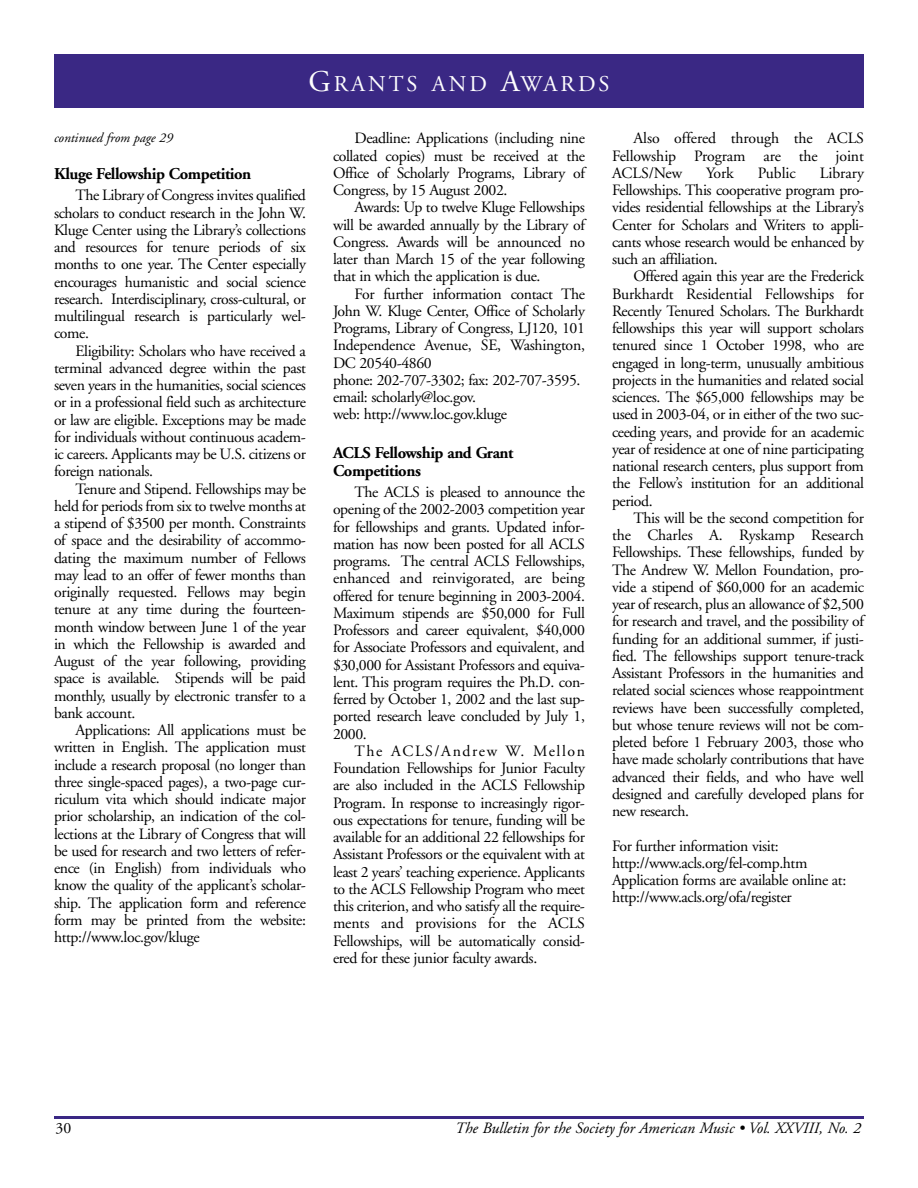
<style>
.page{position:relative;width:918px;height:1188px;background:#fff}
.page>*{position:absolute;margin:0;border:0;box-sizing:border-box;transform-origin:0 0}
.t1{font:22.5px "Adobe Garamond";letter-spacing:.135em;color:#fff}
.t2{font:700 16.5px/17.2px "Adobe Garamond";letter-spacing:-.025em;color:#000}
.t3{font:15.75px/17.2px "Adobe Garamond";letter-spacing:-.025em;color:#000;text-align:justify}
.t4{font:italic 15.75px "Adobe Garamond";color:#000}
.t5{font:italic 13.5px "Adobe Garamond";color:#000}
.s1{font-size:30px}
</style>
<div class="page">
<hr style="left:54px;top:1116px;width:810px;height:3px;background:#3a2884">
<div style="left:54px;top:54px;width:810px;height:54px;background:#3a2884"></div>
<h1 class="t1" style="left:308px;top:75px;width:303px"><span class="s1">G</span>RANTS AND <span class="s1">A</span>WARDS</h1>
<p class="t5" style="left:54px;top:132px;width:120px">continued from page 29</p>
<p class="t2" style="left:54px;top:166px;width:199px">Kluge Fellowship Competition</p>
<p class="t3" style="left:54px;top:188px;width:254px;text-indent:22px">The Library of Congress invites qualified scholars to conduct research in the John W.<br>Kluge Center using the Library’s collections and resources for tenure periods of six months to one year. The Center especially encourages humanistic and social science research. Interdisciplinary, cross-cultural, or multilingual research is particularly wel&shy;come.</p>
<p class="t3" style="left:54px;top:343px;width:254px;text-indent:22px">Eligibility: Scholars who have received a terminal advanced degree within the past seven years in the humanities, social sciences or in a professional field such as architecture or law are eligible. Exceptions may be made for individuals without continuous academ&shy;ic careers. Applicants may be U.S. citizens or foreign nationals.</p>
<p class="t3" style="left:54px;top:481px;width:254px;text-indent:22px">Tenure and Stipend. Fellowships may be held for periods from six to twelve months at a stipend of $3500 per month. Constraints of space and the desirability of accommo&shy;dating the maximum number of Fellows may lead to an offer of fewer months than originally requested. Fellows may begin tenure at any time during the fourteen&shy;month window between June 1 of the year in which the Fellowship is awarded and August of the year following, providing space is available. Stipends will be paid monthly, usually by electronic transfer to a bank account.</p>
<p class="t3" style="left:54px;top:723px;width:254px;text-indent:22px">Applications: All applications must be written in English. The application must include a research proposal (no longer than three single-spaced pages), a two-page cur&shy;riculum vita which should indicate major prior scholarship, an indication of the col&shy;lections at the Library of Congress that will be used for research and two letters of refer&shy;ence (in English) from individuals who know the quality of the applicant’s scholar&shy;ship. The application form and reference form may be printed from the website: http://www.loc.gov/kluge</p>
<p class="t3" style="left:333px;top:131px;width:254px;text-indent:22px">Deadline: Applications (including nine collated copies) must be received at the Office of Scholarly Programs, Library of Congress, by 15 August 2002.</p>
<p class="t3" style="left:333px;top:200px;width:254px;text-indent:22px">Awards: Up to twelve Kluge Fellowships will be awarded annually by the Library of Congress. Awards will be announced no later than March 15 of the year following that in which the application is due.</p>
<p class="t3" style="left:333px;top:286px;width:254px;text-align:left;text-indent:22px">For further information contact The John W. Kluge Center, Office of Scholarly Programs, Library of Congress, LJ120, 101<br>Independence Avenue, SE, Washington, DC 20540-4860<br>phone: 202-707-3302; fax: 202-707-3595. email: scholarly@loc.gov.<br>web: http://www.loc.gov.kluge</p>
<p class="t2" style="left:333px;top:446px;width:182px">ACLS Fellowship and Grant<br>Competitions</p>
<p class="t3" style="left:333px;top:485px;width:254px;text-indent:22px">The ACLS is pleased to announce the opening of the 2002-2003 competition year for fellowships and grants. Updated infor&shy;mation has now been posted for all ACLS programs. The central ACLS Fellowships, enhanced and reinvigorated, are being offered for tenure beginning in 2003-2004.<br>Maximum stipends are $50,000 for Full Professors and career equivalent, $40,000 for Associate Professors and equivalent, and $30,000 for Assistant Professors and equiva&shy;lent. This program requires the Ph.D. con&shy;ferred by October 1, 2002 and the last sup&shy;ported research leave concluded by July 1, 2000.</p>
<p class="t3" style="left:333px;top:744px;width:254px;text-indent:22px">The ACLS/Andrew W. Mellon Foundation Fellowships for Junior Faculty are also included in the ACLS Fellowship Program. In response to increasingly rigor&shy;ous expectations for tenure, funding will be available for an additional 22 fellowships for Assistant Professors or the equivalent with at least 2 years’ teaching experience. Applicants to the ACLS Fellowship Program who meet this criterion, and who satisfy all the require&shy;ments and provisions for the ACLS Fellowships, will be automatically consid&shy;ered for these junior faculty awards.</p>
<p class="t3" style="left:612px;top:131px;width:254px;text-indent:22px">Also offered through the ACLS Fellowship Program are the joint ACLS/New</p>
<p class="t3" style="left:612px;top:166px;width:254px;text-indent:208px">Library Fellowships. This cooperative program pro&shy;vides residential fellowships at the Library’s Center for Scholars and Writers to appli&shy;cants whose research would be enhanced by such an affiliation.</p>
<p class="t3" style="left:612px;top:269px;width:254px;text-indent:22px">Offered again this year are the Frederick Burkhardt Residential Fellowships for Recently Tenured Scholars. The Burkhardt fellowships this year will support scholars tenured since 1 October 1998, who are engaged in long-term, unusually ambitious projects in the humanities and related social sciences. The $65,000 fellowships may be used in 2003-04, or in either of the two suc&shy;ceeding years, and provide for an academic year of residence at one of nine participating national research centers, plus support from the Fellow’s institution for an additional period.</p>
<p class="t3" style="left:612px;top:511px;width:254px;text-indent:22px">This will be the second competition for the Charles A. Ryskamp Research Fellowships. These fellowships, funded by The Andrew W. Mellon Foundation, pro&shy;vide a stipend of $60,000 for an academic year of research, plus an allowance of $2,500 for research and travel, and the possibility of funding for an additional summer, if justi&shy;fied. The fellowships support tenure-track Assistant Professors in the humanities and related social sciences whose reappointment reviews have been successfully completed, but whose tenure reviews will not be com&shy;pleted before 1 February 2003, those who have made scholarly contributions that have advanced their fields, and who have well designed and carefully developed plans for new research.</p>
<p class="t3" style="left:612px;top:838px;width:236px;text-align:left">For further information visit: http://www.acls.org/fel-comp.htm Application forms are available online at: http://www.acls.org/ofa/register</p>
<p class="t3" style="left:706px;top:166px;width:29px">York</p>
<p class="t3" style="left:758px;top:166px;width:39px">Public</p>
<p class="t3" style="left:56px;top:1121px;width:17px">30</p>
<p class="t4" style="left:455px;top:1122px;width:407px">The Bulletin for the Society for American Music • Vol. XXVIII, No. 2</p>
</div>
